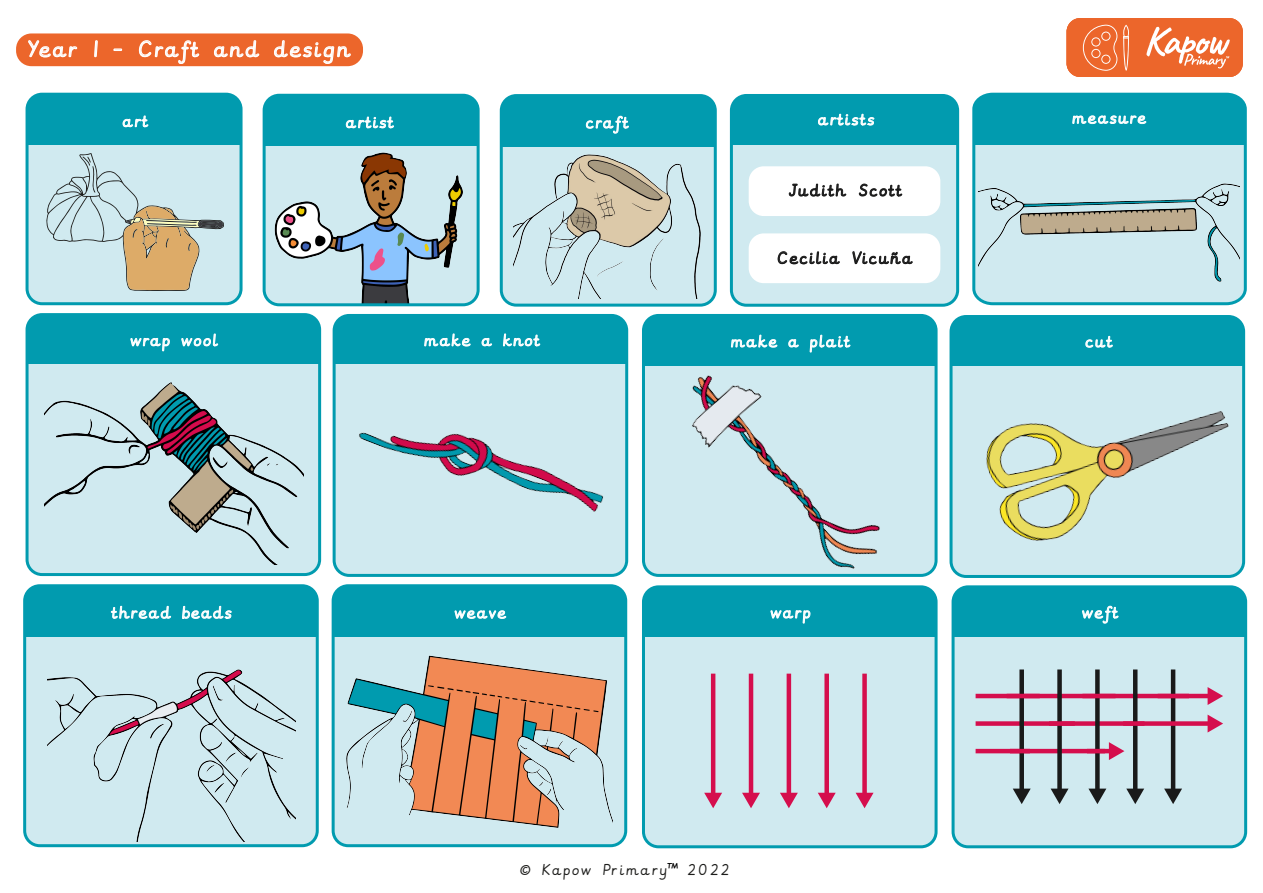
<style>
.page{position:relative;width:1263px;height:893px;background:#fff}
.page>*{position:absolute;margin:0;border:0;box-sizing:border-box;transform-origin:0 0}
.t1{font:18px "CCW Precursive 3";color:#fff}
.t2{font:13.5px "CCW Precursive 3";color:#fff}
.t3{font:13.5px "CCW Precursive 3";color:#1d1d1c}
.t4{font:12.6px "CCW Precursive 3";color:#1d1d1b}
.t5{font:12.6px "CCW Precursive 3";color:#000}
</style>
<div class="page">
<svg style="left:1066px;top:18px;width:177px;height:59px;background:#ee7b48"></svg>
<div style="left:16px;top:33px;width:347px;height:33px;background:#ec662b;border-radius:15px"></div>
<svg style="left:27px;top:33px;width:51px;height:34px"></svg>
<svg style="left:94px;top:40px;width:4px;height:18px"></svg>
<svg style="left:113px;top:48px;width:10px;height:3px"></svg>
<svg style="left:138px;top:33px;width:62px;height:34px"></svg>
<svg style="left:213px;top:33px;width:47px;height:25px"></svg>
<svg style="left:273px;top:33px;width:78px;height:31px"></svg>
<svg style="left:27px;top:95px;width:212px;height:208px;background:#9bcacb"></svg>
<div style="left:26px;top:93px;width:217px;height:212px;border:3px solid #019baf;border-radius:15px"></div>
<svg style="left:265px;top:96px;width:211px;height:208px;background:#3bb1c1"></svg>
<img style="left:274px;top:150px;width:191px;height:152px">
<div style="left:263px;top:94px;width:217px;height:212px;border:3px solid #019baf;border-radius:15px"></div>
<svg style="left:504px;top:98px;width:209px;height:205px;background:#41b3c3"></svg>
<img style="left:514px;top:154px;width:195px;height:145px">
<div style="left:500px;top:94px;width:217px;height:213px;border:3px solid #019baf;border-radius:15px"></div>
<svg style="left:972px;top:92px;width:275px;height:214px;background:#93ccd3"></svg>
<div style="left:734px;top:145px;width:221px;height:158px;background:#d0eaf0"></div>
<div style="left:731px;top:95px;width:227px;height:50px;background:#019baf"></div>
<svg style="left:818px;top:113px;width:57px;height:13px"></svg>
<div style="left:749px;top:166px;width:191px;height:50px;background:#fff;border-radius:15px"></div>
<div style="left:749px;top:233px;width:191px;height:50px;background:#fff;border-radius:15px"></div>
<svg style="left:788px;top:164px;width:58px;height:33px"></svg>
<svg style="left:858px;top:183px;width:44px;height:14px"></svg>
<svg style="left:777px;top:251px;width:63px;height:14px"></svg>
<svg style="left:852px;top:251px;width:61px;height:14px"></svg>
<div style="left:730px;top:94px;width:229px;height:213px;border:3px solid #019baf;border-radius:15px"></div>
<div style="left:28px;top:364px;width:289px;height:210px;background:#d0eaf0"></div>
<div style="left:27px;top:315px;width:293px;height:49px;background:#019baf"></div>
<svg style="left:130px;top:337px;width:40px;height:34px"></svg>
<svg style="left:181px;top:333px;width:37px;height:14px"></svg>
<img style="left:45px;top:377px;width:258px;height:187px">
<div style="left:26px;top:313px;width:295px;height:263px;border:3px solid #019baf;border-radius:15px"></div>
<div style="left:335px;top:364px;width:289px;height:209px;background:#d0eaf0"></div>
<div style="left:335px;top:315px;width:292px;height:49px;background:#019baf"></div>
<svg style="left:424px;top:333px;width:47px;height:34px"></svg>
<svg style="left:481px;top:337px;width:11px;height:10px"></svg>
<svg style="left:503px;top:333px;width:37px;height:14px"></svg>
<img style="left:355px;top:386px;width:262px;height:150px">
<div style="left:333px;top:314px;width:295px;height:263px;border:3px solid #019baf;border-radius:15px"></div>
<div style="left:646px;top:366px;width:289px;height:207px;background:#d0eaf0"></div>
<div style="left:643px;top:316px;width:293px;height:50px;background:#019baf"></div>
<svg style="left:730px;top:334px;width:48px;height:13px"></svg>
<svg style="left:788px;top:339px;width:11px;height:8px"></svg>
<svg style="left:810px;top:334px;width:41px;height:13px"></svg>
<img style="left:665px;top:347px;width:235px;height:226px">
<div style="left:642px;top:314px;width:295px;height:263px;border:3px solid #019baf;border-radius:15px"></div>
<div style="left:953px;top:366px;width:288px;height:208px;background:#d0eaf0"></div>
<div style="left:952px;top:316px;width:291px;height:50px;background:#019baf"></div>
<svg style="left:1085px;top:335px;width:28px;height:13px"></svg>
<img style="left:972px;top:381px;width:269px;height:177px">
<div style="left:949px;top:315px;width:296px;height:263px;border:3px solid #019baf;border-radius:15px"></div>
<div style="left:955px;top:637px;width:290px;height:209px;background:#d0eaf0"></div>
<div style="left:953px;top:587px;width:293px;height:50px;background:#019baf"></div>
<svg style="left:1082px;top:605px;width:37px;height:19px"></svg>
<hr style="left:975px;top:694px;width:235px;height:4px;background:#d50e4d">
<svg style="left:1207px;top:687px;width:16px;height:18px"></svg>
<hr style="left:1171px;top:669px;width:4px;height:122px;background:#1a1a1a">
<svg style="left:1164px;top:789px;width:18px;height:15px"></svg>
<div style="left:975px;top:721px;width:235px;height:5px;background:#d50e4d"></div>
<svg style="left:1207px;top:715px;width:16px;height:17px"></svg>
<hr style="left:1133px;top:669px;width:4px;height:122px;background:#1a1a1a">
<svg style="left:1126px;top:789px;width:18px;height:15px"></svg>
<hr style="left:975px;top:749px;width:136px;height:4px;background:#d50e4d">
<svg style="left:1109px;top:742px;width:15px;height:18px"></svg>
<div style="left:1057px;top:669px;width:5px;height:122px;background:#1a1a1a"></div>
<svg style="left:1050px;top:789px;width:18px;height:15px"></svg>
<div style="left:1095px;top:669px;width:5px;height:122px;background:#1a1a1a"></div>
<svg style="left:1088px;top:789px;width:18px;height:15px"></svg>
<div style="left:1019px;top:669px;width:5px;height:122px;background:#1a1a1a"></div>
<svg style="left:1013px;top:789px;width:18px;height:15px"></svg>
<hr style="left:1007px;top:694px;width:33px;height:4px;background:#d50e4d">
<hr style="left:1082px;top:694px;width:33px;height:4px;background:#d50e4d">
<hr style="left:1158px;top:694px;width:31px;height:4px;background:#d50e4d">
<div style="left:1049px;top:721px;width:26px;height:5px;background:#d50e4d"></div>
<div style="left:1123px;top:721px;width:21px;height:5px;background:#d50e4d"></div>
<hr style="left:1010px;top:749px;width:20px;height:4px;background:#d50e4d">
<hr style="left:1087px;top:749px;width:18px;height:4px;background:#d50e4d">
<div style="left:951px;top:585px;width:296px;height:263px;border:3px solid #019baf;border-radius:15px"></div>
<div style="left:646px;top:637px;width:290px;height:210px;background:#d0eaf0"></div>
<div style="left:643px;top:587px;width:293px;height:50px;background:#019baf"></div>
<svg style="left:770px;top:610px;width:41px;height:33px"></svg>
<hr style="left:711px;top:674px;width:4px;height:121px;background:#d50e4d">
<svg style="left:704px;top:793px;width:18px;height:15px"></svg>
<hr style="left:749px;top:674px;width:4px;height:121px;background:#d50e4d">
<svg style="left:742px;top:793px;width:18px;height:15px"></svg>
<hr style="left:787px;top:674px;width:4px;height:121px;background:#d50e4d">
<svg style="left:780px;top:793px;width:18px;height:15px"></svg>
<div style="left:824px;top:674px;width:5px;height:121px;background:#d50e4d"></div>
<svg style="left:818px;top:793px;width:18px;height:15px"></svg>
<div style="left:862px;top:674px;width:5px;height:121px;background:#d50e4d"></div>
<svg style="left:855px;top:793px;width:18px;height:15px"></svg>
<div style="left:642px;top:585px;width:295px;height:263px;border:3px solid #019baf;border-radius:15px"></div>
<div style="left:334px;top:637px;width:291px;height:208px;background:#d0eaf0"></div>
<div style="left:333px;top:587px;width:293px;height:50px;background:#019baf"></div>
<svg style="left:454px;top:610px;width:52px;height:9px"></svg>
<img style="left:340px;top:651px;width:273px;height:191px">
<div style="left:332px;top:584px;width:295px;height:263px;border:3px solid #019baf;border-radius:15px"></div>
<div style="left:27px;top:637px;width:288px;height:206px;background:#d0eaf0"></div>
<div style="left:25px;top:587px;width:292px;height:50px;background:#019baf"></div>
<svg style="left:110px;top:605px;width:61px;height:14px"></svg>
<svg style="left:182px;top:605px;width:50px;height:14px"></svg>
<img style="left:48px;top:651px;width:248px;height:191px">
<div style="left:23px;top:584px;width:296px;height:263px;border:3px solid #019baf;border-radius:15px"></div>
<h1 class="t1" style="left:23px;top:36px;width:328px">Year 1 - Craft and design</h1>
<p class="t2" style="left:120px;top:111px;width:29px">art</p>
<p class="t2" style="left:343px;top:112px;width:51px">artist</p>
<p class="t2" style="left:583px;top:113px;width:46px">craft</p>
<p class="t2" style="left:815px;top:109px;width:60px">artists</p>
<p class="t2" style="left:1070px;top:108px;width:77px">measure</p>
<p class="t3" style="left:785px;top:180px;width:118px">Judith Scott</p>
<p class="t3" style="left:774px;top:248px;width:139px">Cecilia Vicuña</p>
<p class="t2" style="left:128px;top:330px;width:90px">wrap wool</p>
<p class="t2" style="left:422px;top:330px;width:119px">make a knot</p>
<p class="t2" style="left:728px;top:331px;width:122px">make a plait</p>
<p class="t2" style="left:1083px;top:332px;width:30px">cut</p>
<p class="t2" style="left:109px;top:603px;width:123px">thread beads</p>
<p class="t2" style="left:452px;top:603px;width:54px">weave</p>
<p class="t2" style="left:768px;top:602px;width:43px">warp</p>
<p class="t2" style="left:1080px;top:602px;width:39px">weft</p>
<p class="t5" style="left:663px;top:860px;width:15px">™</p>
<p class="t4" style="left:517px;top:861px;width:150px">© Kapow Primary</p>
<p class="t4" style="left:684px;top:861px;width:46px">2022</p>
</div>
